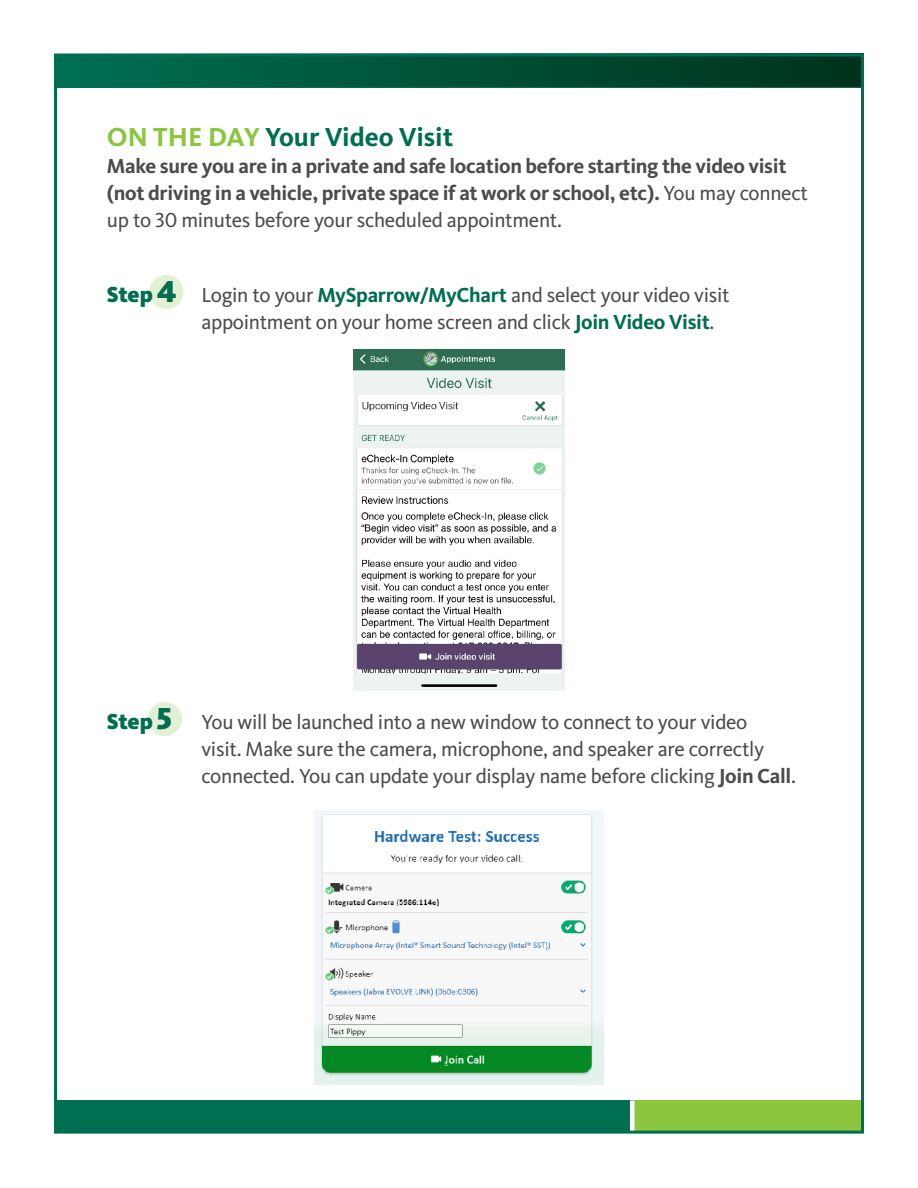
<style>
.page{position:relative;width:918px;height:1188px;background:#fff}
.page>*{position:absolute;margin:0;border:0;box-sizing:border-box;transform-origin:0 0}
.t1{font:700 27px "Kievit Pro";color:#006e51}
.t2{font:21px/27px "Kievit Pro";letter-spacing:-.015em;color:#4b4c4d}
.t3{font:700 21px/27px "Kievit Pro";letter-spacing:-.015em;color:#4b4c4d}
.s1{color:#8bc63e}
.s2{font-weight:400}
.s3{font-weight:900;font-size:22.5px;color:#006e51}
.s4{font-weight:900;font-size:31.5px;color:#006e51}
.s5{font-weight:700;color:#006e51}
.s6{font-weight:700}
</style>
<div class="page">
<div style="left:631px;top:1101px;width:232px;height:32px;background:#8bc63e"></div>
<div style="left:54px;top:1101px;width:578px;height:32px;background:#006e51"></div>
<hr style="left:630px;top:1101px;width:4px;height:33px;background:#fff">
<div style="left:55px;top:54px;width:809px;height:34px;background:#006e51"></div>
<svg style="left:81px;top:54px;width:783px;height:33px"></svg>
<svg style="left:149px;top:275px;width:35px;height:34px"></svg>
<svg style="left:148px;top:702px;width:34px;height:34px"></svg>
<img style="left:315px;top:810px;width:288px;height:275px">
<img style="left:354px;top:350px;width:210px;height:341px">
<p class="t1" style="left:107px;top:121px;width:348px"><span class="s1">ON THE DAY</span> Your Video Visit</p>
<p class="t3" style="left:107px;top:152px;width:703px">Make sure you are in a private and safe location before starting the video visit (not driving in a vehicle, private space if at work or school, etc). <span class="s2">You may connect up to 30 minutes before your scheduled appointment.</span></p>
<p class="t2" style="left:201px;top:281px;width:530px;text-indent:-94px"><span class="s3">Step</span> <span class="s4">4</span> Login to your <span class="s5">MySparrow/MyChart</span> and select your video visit appointment on your home screen and click <span class="s5">Join Video Visit</span>.</p>
<p class="t2" style="left:201px;top:708px;width:596px;text-indent:-94px"><span class="s3">Step</span> <span class="s4">5</span> You will be launched into a new window to connect to your video<br>visit. Make sure the camera, microphone, and speaker are correctly connected. You can update your display name before clicking <span class="s6">Join Call</span>.</p>
</div>
